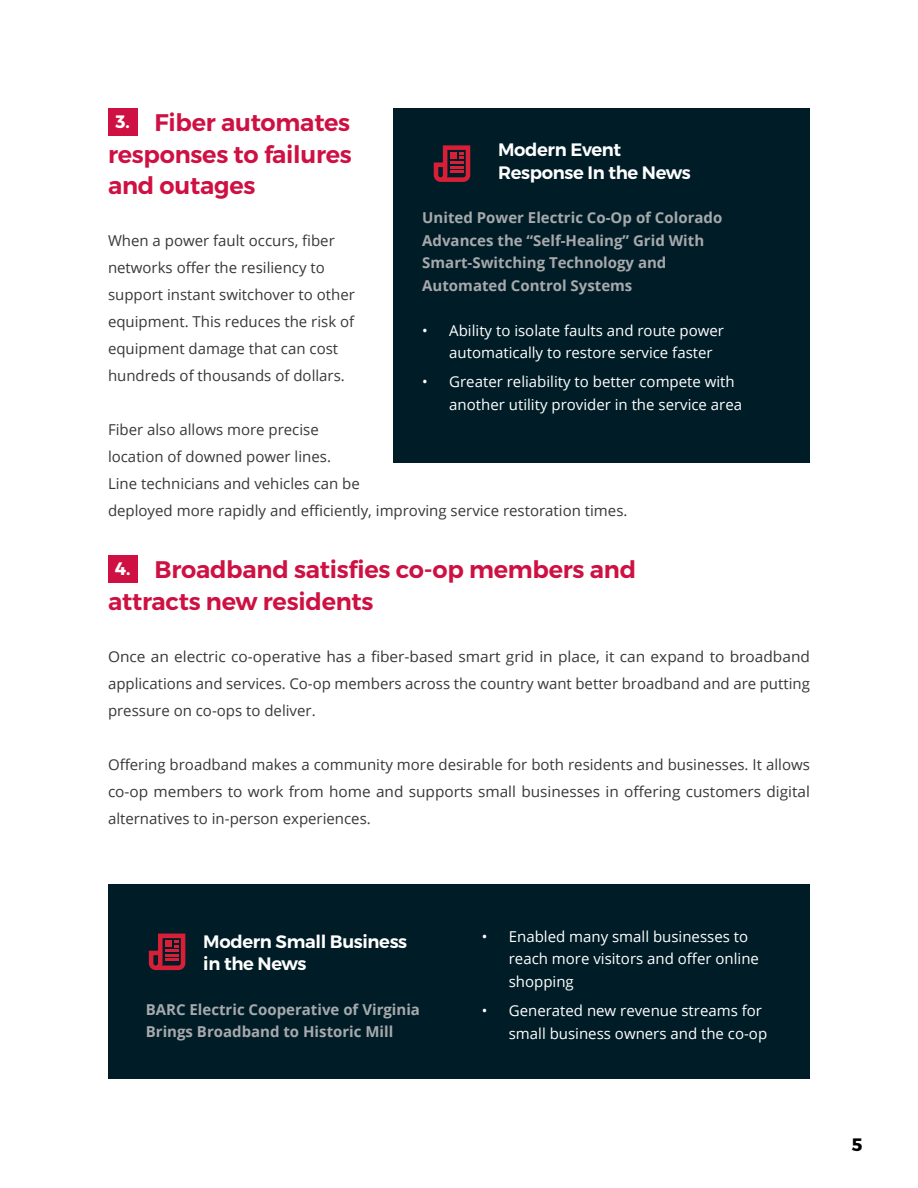
<style>
.page{position:relative;width:918px;height:1188px;background:#fff}
.page>*{position:absolute;margin:0;border:0;box-sizing:border-box;transform-origin:0 0}
.t1{font:600 24px/31.5px "Montserrat";letter-spacing:-.01em;color:#ce1042;text-align:justify}
.t2{font:600 18px/22.5px "Montserrat";letter-spacing:-.02em;color:#fff}
.t3{font:700 18px "Montserrat";color:#000}
.t4{font:15px/27px "Open Sans";color:#383839}
.t5{font:15px/22.5px "Open Sans";color:#fff}
.t6{font:700 15px/22.5px "Open Sans";color:#a7a9ac}
.s1{font-weight:700;font-size:18px;color:#fff}
</style>
<div class="page">
<div style="left:108px;top:108px;width:29px;height:28px;background:#ce1042"></div>
<div style="left:393px;top:108px;width:417px;height:354px;background:#001d27"></div>
<div style="left:108px;top:555px;width:29px;height:28px;background:#ce1042"></div>
<div style="left:108px;top:885px;width:702px;height:194px;background:#001d27"></div>
<svg style="left:434px;top:145px;width:36px;height:37px"></svg>
<svg style="left:149px;top:934px;width:36px;height:36px"></svg>
<h1 class="t1" style="left:108px;top:107px;width:245px;text-indent:7px"><span class="s1">3.</span> Fiber automates responses to failures and outages</h1>
<p class="t4" style="left:108px;top:227px;width:248px">When a power fault occurs, fiber networks offer the resiliency to support instant switchover to other equipment. This reduces the risk of equipment damage that can cost hundreds of thousands of dollars.</p>
<p class="t2" style="left:498px;top:139px;width:194px">Modern Event<br>Response In the News</p>
<p class="t6" style="left:422px;top:206px;width:302px">United Power Electric Co-Op of Colorado Advances the “Self-Healing” Grid With Smart-Switching Technology and Automated Control Systems</p>
<p class="t5" style="left:449px;top:319px;width:276px;text-indent:-27px">• Ability to isolate faults and route power automatically to restore service faster</p>
<p class="t5" style="left:449px;top:370px;width:294px;text-indent:-27px">• Greater reliability to better compete with another utility provider in the service area</p>
<p class="t4" style="left:108px;top:416px;width:521px">Fiber also allows more precise<br>location of downed power lines.<br>Line technicians and vehicles can be<br>deployed more rapidly and efficiently, improving service restoration times.</p>
<h1 class="t1" style="left:108px;top:554px;width:530px"><span class="s1">4.</span> Broadband satisfies co-op members and attracts new residents</h1>
<p class="t4" style="left:108px;top:642px;width:704px;text-align:justify">Once an electric co-operative has a fiber-based smart grid in place, it can expand to broadband applications and services. Co-op members across the country want better broadband and are putting pressure on co-ops to deliver.</p>
<p class="t4" style="left:108px;top:750px;width:704px;text-align:justify">Offering broadband makes a community more desirable for both residents and businesses. It allows co-op members to work from home and supports small businesses in offering customers digital alternatives to in-person experiences.</p>
<p class="t2" style="left:203px;top:930px;width:206px">Modern Small Business in the News</p>
<p class="t6" style="left:146px;top:997px;width:276px">BARC Electric Cooperative of Virginia<br>Brings Broadband to Historic Mill</p>
<p class="t5" style="left:509px;top:925px;width:252px;text-indent:-27px">• Enabled many small businesses to reach more visitors and offer online shopping</p>
<p class="t5" style="left:509px;top:999px;width:260px;text-indent:-27px">• Generated new revenue streams for small business owners and the co-op</p>
<p class="t3" style="left:852px;top:1134px;width:12px">5</p>
</div>
